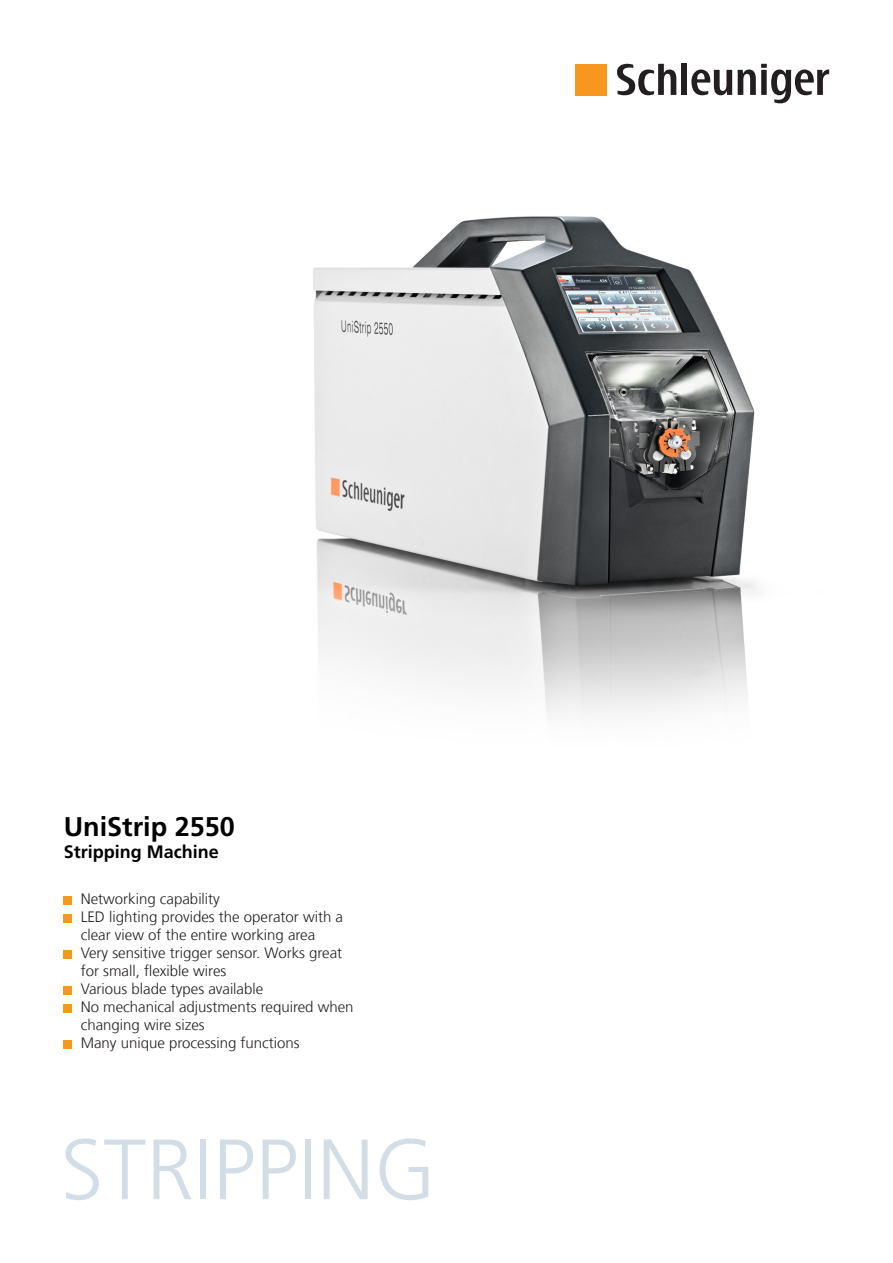
<style>
.page{position:relative;width:893px;height:1263px;background:#fff}
.page>*{position:absolute;margin:0;border:0;box-sizing:border-box;transform-origin:0 0}
.t1{font:300 85.5px "Frutiger LT Com";color:#d2dde6}
.t2{font:700 27px "Frutiger LT Com";color:#000}
.t3{font:700 18px "Frutiger LT Com";color:#000}
.copy{font:300 15px/18px "Frutiger LT Com";color:#231f20}
</style>
<div class="page">
<div style="left:576px;top:64px;width:31px;height:31px;background:#f7971d"></div>
<div style="left:681px;top:64px;width:6px;height:31px;background:#231f20"></div>
<svg style="left:691px;top:64px;width:138px;height:39px"></svg>
<svg style="left:617px;top:64px;width:59px;height:31px"></svg>
<div style="left:64px;top:896px;width:8px;height:8px;background:#f7971d"></div>
<div style="left:64px;top:914px;width:8px;height:8px;background:#f7971d"></div>
<div style="left:64px;top:950px;width:8px;height:8px;background:#f7971d"></div>
<div style="left:64px;top:986px;width:8px;height:8px;background:#f7971d"></div>
<div style="left:64px;top:1004px;width:8px;height:8px;background:#f7971d"></div>
<div style="left:64px;top:1040px;width:8px;height:8px;background:#f7971d"></div>
<img style="left:313px;top:216px;width:445px;height:500px">
<p class="t2" style="left:64px;top:811px;width:173px">UniStrip 2550</p>
<p class="t3" style="left:64px;top:841px;width:157px">Stripping Machine</p>
<p class="copy" style="left:81px;top:890px;width:141px">Networking capability</p>
<p class="copy" style="left:81px;top:908px;width:264px">LED lighting provides the operator with a</p>
<p class="copy" style="left:81px;top:926px;width:236px">clear view of the entire working area</p>
<p class="copy" style="left:81px;top:944px;width:263px">Very sensitive trigger sensor. Works great for small, flexible wires</p>
<p class="copy" style="left:81px;top:980px;width:184px">Various blade types available</p>
<p class="copy" style="left:81px;top:998px;width:274px">No mechanical adjustments required when</p>
<p class="copy" style="left:81px;top:1016px;width:125px">changing wire sizes</p>
<p class="copy" style="left:81px;top:1034px;width:220px">Many unique processing functions</p>
<p class="t1" style="left:61px;top:1120px;width:377px">STRIPPING</p>
</div>
